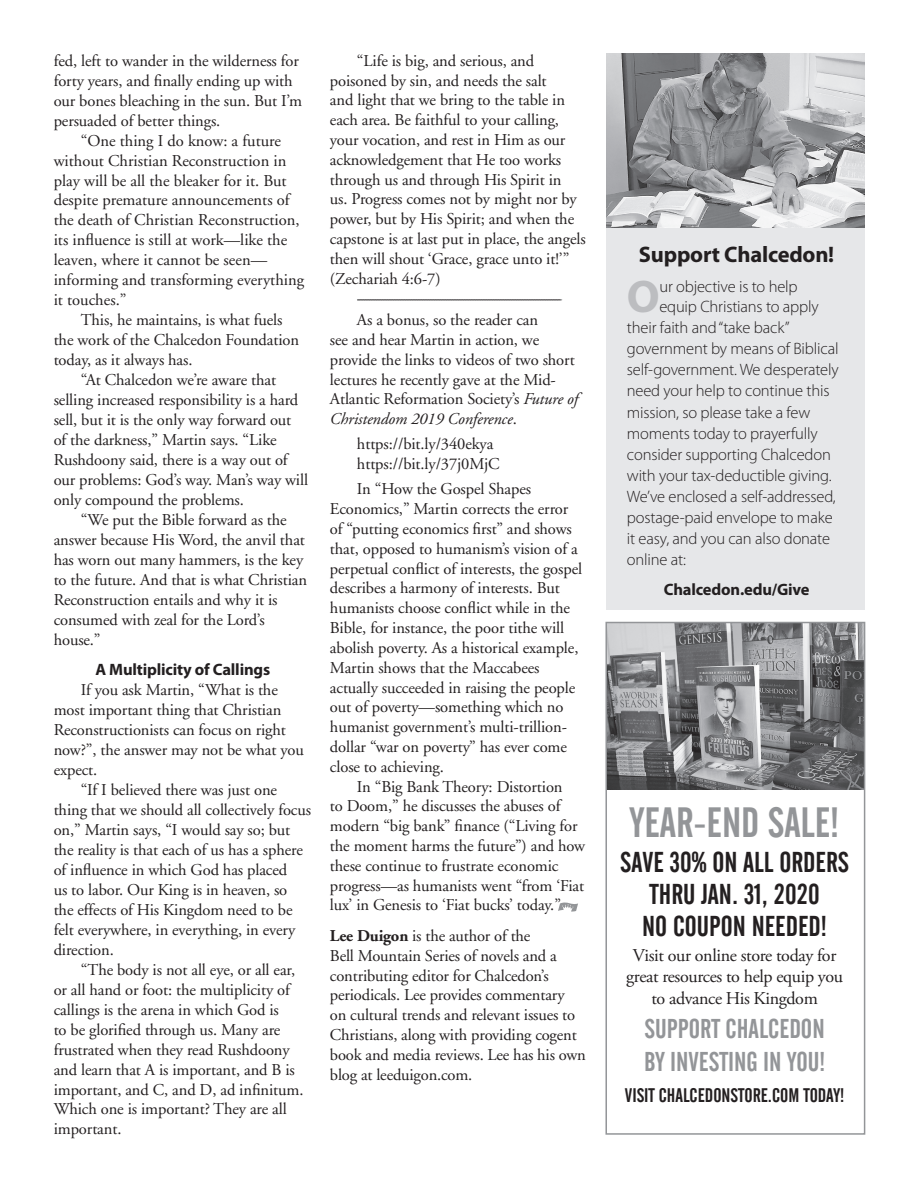
<style>
.page{position:relative;width:918px;height:1188px;background:#fff}
.page>*{position:absolute;margin:0;border:0;box-sizing:border-box;transform-origin:0 0}
.t1{font:700 45.9px "Myriad Pro";color:#bcbdc0}
.t2{font:42px "Alternate Gothic No 2 BT";color:#939598}
.t3{font:28.5px/32px "Alternate Gothic No 2 BT";color:#231f20;text-align:center}
.t4{font:27px/32.4px "Alternate Gothic No 2 BT";color:#939598}
.t5{font:700 22.5px "Myriad Pro";letter-spacing:-.01em;color:#231f20}
.t6{font:19.5px "Alternate Gothic No 2 BT";color:#231f20}
.t7{font:18px/21.6px "Adobe Garamond Pro";letter-spacing:-.02em;color:#231f20;text-align:center}
.t8{font:16.5px/19.8px "Adobe Garamond";letter-spacing:-.005em;color:#231f20}
.t9{font:300 16.5px "Myriad Pro";letter-spacing:-.01em;color:#231f20}
.t10{font:700 16.5px "Myriad Pro";letter-spacing:-.01em;color:#231f20}
.s1{font-style:italic}
.s2{font-weight:700}
</style>
<div class="page">
<svg style="left:558px;top:902px;width:20px;height:9px"></svg>
<div style="left:606px;top:228px;width:258px;height:382px;background:#e6e7e9"></div>
<img style="left:606px;top:54px;width:258px;height:174px">
<svg style="left:357px;top:299px;width:204px;height:1px"></svg>
<img style="left:608px;top:624px;width:254px;height:165px">
<div style="left:605px;top:621px;width:260px;height:513px;border:2px solid #939598"></div>
<p class="t8" style="left:54px;top:51px;width:250px">fed, left to wander in the wilderness for forty years, and finally ending up with our bones bleaching in the sun. But I’m persuaded of better things.</p>
<p class="t8" style="left:54px;top:131px;width:252px;text-indent:27px">“One thing I do know: a future without Christian Reconstruction in play will be all the bleaker for it. But despite premature announcements of the death of Christian Reconstruction, its influence is still at work—like the leaven, where it cannot be seen— informing and transforming everything it touches.”</p>
<p class="t8" style="left:54px;top:310px;width:247px;text-indent:27px">This, he maintains, is what fuels the work of the Chalcedon Foundation today, as it always has.</p>
<p class="t8" style="left:54px;top:370px;width:256px;text-indent:27px">“At Chalcedon we’re aware that selling increased responsibility is a hard sell, but it is the only way forward out of the darkness,” Martin says. “Like Rushdoony said, there is a way out of our problems: God’s way. Man’s way will only compound the problems.</p>
<p class="t8" style="left:54px;top:510px;width:255px;text-indent:27px">“We put the Bible forward as the answer because His Word, the anvil that has worn out many hammers, is the key to the future. And that is what Christian<br>Reconstruction entails and why it is consumed with zeal for the Lord’s house.”</p>
<p class="t10" style="left:95px;top:660px;width:176px">A Multiplicity of Callings</p>
<p class="t8" style="left:81px;top:680px;width:199px">If you ask Martin, “What is the</p>
<p class="t8" style="left:54px;top:700px;width:229px">most important thing that Christian</p>
<p class="t8" style="left:54px;top:720px;width:234px">Reconstructionists can focus on right</p>
<p class="t8" style="left:54px;top:740px;width:251px">now?”, the answer may not be what you</p>
<p class="t8" style="left:54px;top:760px;width:45px">expect.</p>
<p class="t8" style="left:81px;top:780px;width:198px">“If I believed there was just one</p>
<p class="t8" style="left:54px;top:800px;width:259px">thing that we should all collectively focus</p>
<p class="t8" style="left:54px;top:820px;width:238px">on,” Martin says, “I would say so; but</p>
<p class="t8" style="left:54px;top:840px;width:250px">the reality is that each of us has a sphere</p>
<p class="t8" style="left:54px;top:860px;width:235px">of influence in which God has placed</p>
<p class="t8" style="left:54px;top:880px;width:235px">us to labor. Our King is in heaven, so</p>
<p class="t8" style="left:54px;top:900px;width:240px">the effects of His Kingdom need to be</p>
<p class="t8" style="left:54px;top:920px;width:243px">felt everywhere, in everything, in every</p>
<p class="t8" style="left:54px;top:940px;width:62px">direction.</p>
<p class="t8" style="left:81px;top:959px;width:216px">“The body is not all eye, or all ear,</p>
<p class="t8" style="left:54px;top:979px;width:237px">or all hand or foot: the multiplicity of</p>
<p class="t8" style="left:54px;top:999px;width:227px">callings is the arena in which God is</p>
<p class="t8" style="left:54px;top:1019px;width:228px">to be glorified through us. Many are</p>
<p class="t8" style="left:54px;top:1039px;width:237px">frustrated when they read Rushdoony</p>
<p class="t8" style="left:54px;top:1059px;width:242px">and learn that A is important, and B is</p>
<p class="t8" style="left:54px;top:1079px;width:251px">important, and C, and D, ad infinitum.</p>
<p class="t8" style="left:54px;top:1099px;width:234px">Which one is important? They are all</p>
<p class="t8" style="left:54px;top:1119px;width:69px">important.</p>
<p class="t8" style="left:330px;top:51px;width:257px;text-indent:27px">“Life is big, and serious, and poisoned by sin, and needs the salt<br>and light that we bring to the table in each area. Be faithful to your calling, your vocation, and rest in Him as our acknowledgement that He too works through us and through His Spirit in<br>us. Progress comes not by might nor by power, but by His Spirit; and when the capstone is at last put in place, the angels then will shout ‘Grace, grace unto it!’” (Zechariah 4:6-7)</p>
<p class="t8" style="left:330px;top:310px;width:249px;text-indent:27px">As a bonus, so the reader can<br>see and hear Martin in action, we provide the links to videos of two short lectures he recently gave at the Mid-Atlantic Reformation Society’s <span class="s1">Future of Christendom 2019 Conference</span>.</p>
<p class="t8" style="left:357px;top:434px;width:144px">https://bit.ly/340ekya https://bit.ly/37j0MjC</p>
<p class="t8" style="left:330px;top:479px;width:254px;text-indent:27px">In “How the Gospel Shapes Economics,” Martin corrects the error of “putting economics first” and shows that, opposed to humanism’s vision of a perpetual conflict of interests, the gospel describes a harmony of interests. But humanists choose conflict while in the Bible, for instance, the poor tithe will abolish poverty. As a historical example, Martin shows that the Maccabees actually succeeded in raising the people out of poverty—something which no humanist government’s multi-trillion&shy;dollar “war on poverty” has ever come close to achieving.</p>
<p class="t8" style="left:330px;top:776px;width:256px;text-indent:27px">In “Big Bank Theory: Distortion<br>to Doom,” he discusses the abuses of modern “big bank” finance (“Living for the moment harms the future”) and how these continue to frustrate economic progress—as humanists went “from ‘Fiat lux’ in Genesis to ‘Fiat bucks’ today.”</p>
<p class="t8" style="left:330px;top:926px;width:257px"><span class="s2">Lee Duigon</span> is the author of the<br>Bell Mountain Series of novels and a contributing editor for Chalcedon’s periodicals. Lee provides commentary<br>on cultural trends and relevant issues to Christians, along with providing cogent book and media reviews. Lee has his own blog at leeduigon.com.</p>
<h3 class="t5" style="left:638px;top:242px;width:197px">Support Chalcedon!</h3>
<h1 class="t1" style="left:626px;top:271px;width:34px">O</h1>
<p class="t9" style="left:659px;top:277px;width:140px">ur objective is to help</p>
<p class="t9" style="left:659px;top:297px;width:161px">equip Christians to apply</p>
<p class="t9" style="left:626px;top:318px;width:164px">their faith and “take back”</p>
<p class="t9" style="left:626px;top:339px;width:213px">government by means of Biblical</p>
<p class="t9" style="left:626px;top:361px;width:213px">self-government. We desperately</p>
<p class="t9" style="left:626px;top:382px;width:204px">need your help to continue this</p>
<p class="t9" style="left:626px;top:403px;width:185px">mission, so please take a few</p>
<p class="t9" style="left:626px;top:424px;width:192px">moments today to prayerfully</p>
<p class="t9" style="left:626px;top:445px;width:205px">consider supporting Chalcedon</p>
<p class="t9" style="left:626px;top:466px;width:206px">with your tax-deductible giving.</p>
<p class="t9" style="left:626px;top:487px;width:210px">We’ve enclosed a self-addressed,</p>
<p class="t9" style="left:626px;top:508px;width:207px">postage-paid envelope to make</p>
<p class="t9" style="left:626px;top:529px;width:205px">it easy, and you can also donate</p>
<p class="t9" style="left:626px;top:550px;width:61px">online at:</p>
<p class="t10" style="left:663px;top:580px;width:147px">Chalcedon.edu/Give</p>
<h2 class="t2" style="left:629px;top:798px;width:211px">YEAR-END SALE!</h2>
<h3 class="t3" style="left:620px;top:846px;width:230px">SAVE 30% ON ALL ORDERS<br>THRU JAN. 31, 2020<br>NO COUPON NEEDED!</h3>
<p class="t7" style="left:626px;top:944px;width:218px">Visit our online store today for great resources to help equip you to advance His Kingdom</p>
<h3 class="t4" style="left:643px;top:1013px;width:183px">SUPPORT CHALCEDON<br>BY INVESTING IN YOU!</h3>
<p class="t6" style="left:624px;top:1084px;width:221px">VISIT CHALCEDONSTORE.COM TODAY!</p>
</div>
